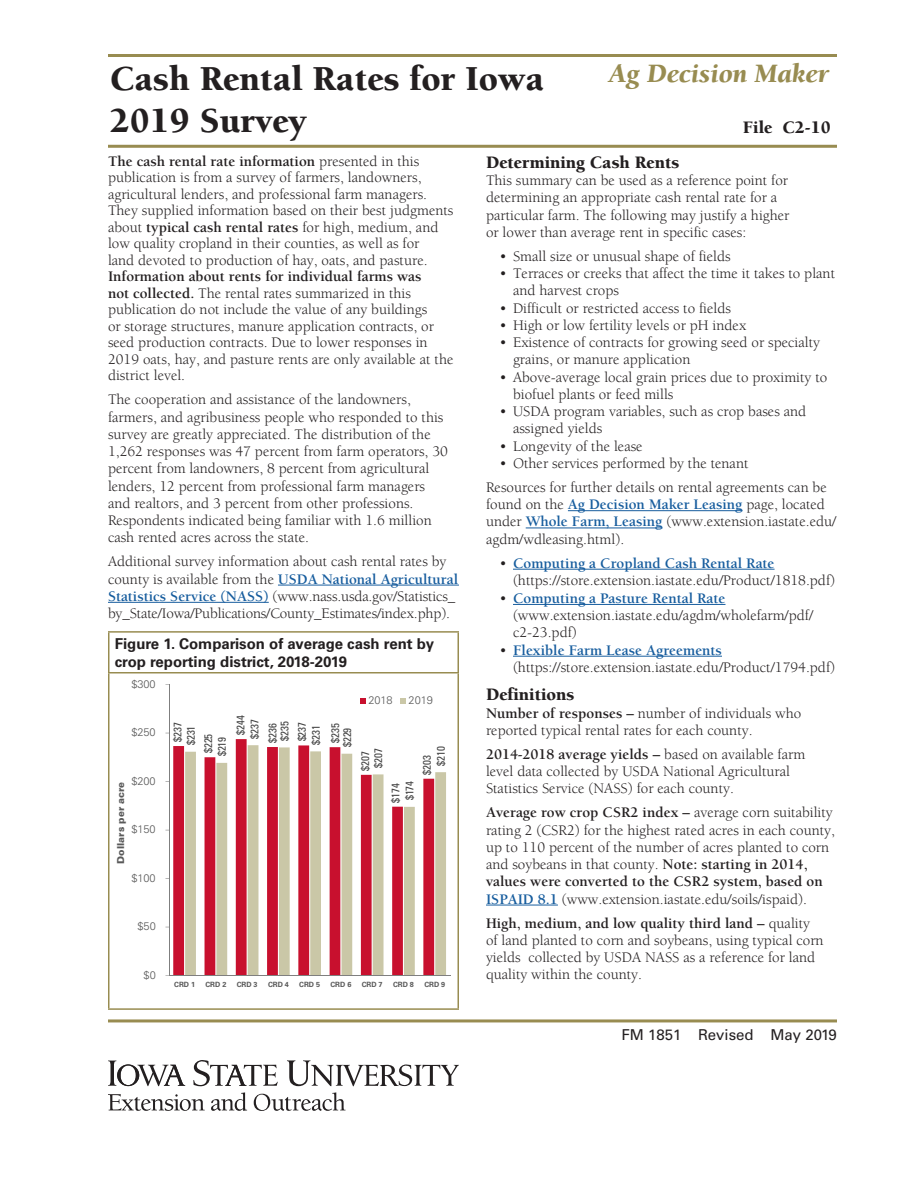
<style>
.page{position:relative;width:918px;height:1188px;background:#fff}
.page>*{position:absolute;margin:0;border:0;box-sizing:border-box;transform-origin:0 0}
.t1{font:900 36px/42px "Berkeley Std";color:#231f20}
.t2{font:italic 900 27.3px "Berkeley Std";color:#988c51}
.Heading{font:900 18px "Berkeley Std";color:#231f20}
.Text{font:15px/17.2px "Berkeley Std";color:#231f20}
.Drop_cap{font:15px/16.5px "Berkeley Std";color:#231f20}
.t3{font:700 15px/18px "Univers LT Std";color:#231f20}
.t4{font:15px "Univers LT Std";color:#231f20}
.t5{font:condensed 10.95px "Univers LT Std";color:#404040}
.t6{font:300 10.95px "Univers LT Std";color:#595959}
.t7{font:900 9.6px "Univers LT Std";color:#595959}
.t8{font:700 7.2px "Univers LT Std";color:#595959}
.s1{font-weight:700}
.s2{font-weight:700;color:#175d9e}
</style>
<div class="page">
<svg style="left:108px;top:1060px;width:351px;height:51px"></svg>
<hr style="left:108px;top:1019px;width:729px;height:3px;background:#988c51">
<hr style="left:108px;top:145px;width:729px;height:3px;background:#988c51">
<hr style="left:108px;top:54px;width:729px;height:3px;background:#988c51">
<hr style="left:278px;top:585px;width:181px;height:1px;background:#175d9e">
<hr style="left:108px;top:602px;width:161px;height:1px;background:#175d9e">
<hr style="left:568px;top:510px;width:174px;height:1px;background:#175d9e">
<hr style="left:526px;top:528px;width:137px;height:1px;background:#175d9e">
<hr style="left:513px;top:569px;width:262px;height:1px;background:#175d9e">
<hr style="left:513px;top:604px;width:213px;height:1px;background:#175d9e">
<hr style="left:513px;top:656px;width:209px;height:1px;background:#175d9e">
<hr style="left:486px;top:905px;width:72px;height:1px;background:#175d9e">
<hr style="left:108px;top:631px;width:351px;height:2px;background:#988c51">
<hr style="left:108px;top:633px;width:2px;height:39px;background:#988c51">
<hr style="left:458px;top:633px;width:1px;height:39px;background:#988c51">
<hr style="left:108px;top:672px;width:351px;height:2px;background:#988c51">
<hr style="left:108px;top:674px;width:2px;height:334px;background:#988c51">
<hr style="left:458px;top:674px;width:1px;height:334px;background:#988c51">
<hr style="left:108px;top:1008px;width:351px;height:2px;background:#988c51">
<svg style="left:173px;top:739px;width:74px;height:236px;fill:#c8102e"></svg>
<svg style="left:185px;top:745px;width:261px;height:230px"></svg>
<hr style="left:169px;top:685px;width:1px;height:291px;background:#7f7f7f">
<hr style="left:169px;top:975px;width:281px;height:1px;background:#7f7f7f">
<svg style="left:360px;top:698px;width:6px;height:6px"></svg>
<svg style="left:400px;top:698px;width:6px;height:6px"></svg>
<h1 class="t1" style="left:110px;top:59px;width:436px">Cash Rental Rates for Iowa<br>2019 Survey</h1>
<h2 class="t2" style="left:609px;top:59px;width:221px">Ag Decision Maker</h2>
<p class="Heading" style="left:743px;top:117px;width:89px">File C2-10</p>
<p class="Drop_cap" style="left:108px;top:153px;width:347px"><span class="s1">The cash rental rate information</span> presented in this publication is from a survey of farmers, landowners, agricultural lenders, and professional farm managers.<br>They supplied information based on their best judgments about <span class="s1">typical cash rental rates</span> for high, medium, and low quality cropland in their counties, as well as for<br>land devoted to production of hay, oats, and pasture.<br><span class="s1">Information about rents for individual farms was<br>not collected.</span> The rental rates summarized in this publication do not include the value of any buildings<br>or storage structures, manure application contracts, or seed production contracts. Due to lower responses in 2019 oats, hay, and pasture rents are only available at the district level.</p>
<p class="Text" style="left:108px;top:391px;width:342px">The cooperation and assistance of the landowners, farmers, and agribusiness people who responded to this survey are greatly appreciated. The distribution of the 1,262 responses was 47 percent from farm operators, 30 percent from landowners, 8 percent from agricultural lenders, 12 percent from professional farm managers and realtors, and 3 percent from other professions.<br>Respondents indicated being familiar with 1.6 million cash rented acres across the state.</p>
<p class="Text" style="left:108px;top:553px;width:352px">Additional survey information about cash rental rates by county is available from the <span class="s2">USDA National Agricultural Statistics Service (NASS)</span> (www.nass.usda.gov/Statistics_ by_State/Iowa/Publications/County_Estimates/index.php).</p>
<p class="t3" style="left:115px;top:635px;width:321px">Figure 1. Comparison of average cash rent by crop reporting district, 2018-2019</p>
<p class="t6" style="left:131px;top:677px;width:26px">$300</p>
<p class="t6" style="left:131px;top:726px;width:26px">$250</p>
<p class="t6" style="left:131px;top:775px;width:26px">$200</p>
<p class="t7" style="left:115px;top:864px;width:83px;rotate:-90deg">Dollars per acre</p>
<p class="t6" style="left:131px;top:823px;width:26px">$150</p>
<p class="t6" style="left:131px;top:871px;width:26px">$100</p>
<p class="t6" style="left:138px;top:920px;width:20px">$50</p>
<p class="t6" style="left:144px;top:969px;width:14px">$0</p>
<p class="t5" style="left:171px;top:742px;width:21px;rotate:-90deg">$237</p>
<p class="t5" style="left:184px;top:745px;width:21px;rotate:-90deg">$231</p>
<p class="t5" style="left:201px;top:753px;width:21px;rotate:-90deg">$225</p>
<p class="t5" style="left:215px;top:756px;width:21px;rotate:-90deg">$219</p>
<p class="t5" style="left:234px;top:735px;width:21px;rotate:-90deg">$244</p>
<p class="t5" style="left:266px;top:743px;width:21px;rotate:-90deg">$236</p>
<p class="t5" style="left:295px;top:741px;width:21px;rotate:-90deg">$237</p>
<p class="t5" style="left:328px;top:743px;width:21px;rotate:-90deg">$235</p>
<p class="t5" style="left:248px;top:739px;width:21px;rotate:-90deg">$237</p>
<p class="t5" style="left:278px;top:741px;width:21px;rotate:-90deg">$235</p>
<p class="t5" style="left:309px;top:745px;width:21px;rotate:-90deg">$231</p>
<p class="t5" style="left:340px;top:747px;width:21px;rotate:-90deg">$229</p>
<p class="t6" style="left:368px;top:694px;width:26px">2018</p>
<p class="t6" style="left:409px;top:694px;width:26px">2019</p>
<p class="t5" style="left:371px;top:768px;width:21px;rotate:-90deg">$207</p>
<p class="t5" style="left:358px;top:771px;width:21px;rotate:-90deg">$207</p>
<p class="t5" style="left:403px;top:800px;width:21px;rotate:-90deg">$174</p>
<p class="t5" style="left:389px;top:803px;width:21px;rotate:-90deg">$174</p>
<p class="t5" style="left:434px;top:766px;width:21px;rotate:-90deg">$210</p>
<p class="t5" style="left:420px;top:775px;width:21px;rotate:-90deg">$203</p>
<p class="t8" style="left:174px;top:980px;width:22px">CRD 1</p>
<p class="t8" style="left:206px;top:980px;width:22px">CRD 2</p>
<p class="t8" style="left:237px;top:980px;width:22px">CRD 3</p>
<p class="t8" style="left:268px;top:980px;width:22px">CRD 4</p>
<p class="t8" style="left:299px;top:980px;width:22px">CRD 5</p>
<p class="t8" style="left:331px;top:980px;width:22px">CRD 6</p>
<p class="t8" style="left:362px;top:980px;width:22px">CRD 7</p>
<p class="t8" style="left:393px;top:980px;width:22px">CRD 8</p>
<p class="t8" style="left:424px;top:980px;width:22px">CRD 9</p>
<h1 class="Heading" style="left:486px;top:153px;width:195px">Determining Cash Rents</h1>
<p class="Text" style="left:486px;top:172px;width:305px">This summary can be used as a reference point for determining an appropriate cash rental rate for a particular farm. The following may justify a higher or lower than average rent in specific cases:</p>
<p class="Drop_cap" style="left:500px;top:248px;width:233px">• Small size or unusual shape of fields</p>
<p class="Drop_cap" style="left:513px;top:265px;width:324px;line-height:17.2px;text-indent:-14px">• Terraces or creeks that affect the time it takes to plant and harvest crops</p>
<p class="Drop_cap" style="left:500px;top:300px;width:233px">• Difficult or restricted access to fields</p>
<p class="Drop_cap" style="left:500px;top:317px;width:248px">• High or low fertility levels or pH index</p>
<p class="Drop_cap" style="left:513px;top:334px;width:309px;line-height:17.2px;text-indent:-14px">• Existence of contracts for growing seed or specialty grains, or manure application</p>
<p class="Drop_cap" style="left:513px;top:369px;width:316px;line-height:17.2px;text-indent:-14px">• Above-average local grain prices due to proximity to biofuel plants or feed mills</p>
<p class="Drop_cap" style="left:513px;top:403px;width:295px;line-height:17.2px;text-indent:-14px">• USDA program variables, such as crop bases and assigned yields</p>
<p class="Drop_cap" style="left:500px;top:438px;width:145px">• Longevity of the lease</p>
<p class="Drop_cap" style="left:500px;top:455px;width:251px">• Other services performed by the tenant</p>
<p class="Text" style="left:486px;top:479px;width:352px">Resources for further details on rental agreements can be found on the <span class="s2">Ag Decision Maker Leasing</span> page, located under <span class="s2">Whole Farm, Leasing</span> (www.extension.iastate.edu/ agdm/wdleasing.html).</p>
<p class="Drop_cap" style="left:513px;top:555px;width:324px;line-height:17.2px;text-indent:-14px">• <span class="s2">Computing a Cropland Cash Rental Rate </span>(https://store.extension.iastate.edu/Product/1818.pdf)</p>
<p class="Drop_cap" style="left:513px;top:590px;width:302px;line-height:17.2px;text-indent:-14px">• <span class="s2">Computing a Pasture Rental Rate </span>(www.extension.iastate.edu/agdm/wholefarm/pdf/ c2-23.pdf)</p>
<p class="Drop_cap" style="left:513px;top:642px;width:324px;line-height:17.2px;text-indent:-14px">• <span class="s2">Flexible Farm Lease Agreements </span>(https://store.extension.iastate.edu/Product/1794.pdf)</p>
<h1 class="Heading" style="left:486px;top:685px;width:90px">Definitions</h1>
<p class="Text" style="left:486px;top:704px;width:317px"><span class="s1">Number of responses –</span> number of individuals who reported typical rental rates for each county.</p>
<p class="Text" style="left:486px;top:746px;width:321px"><span class="s1">2014-2018 average yields –</span> based on available farm level data collected by USDA National Agricultural<br>Statistics Service (NASS) for each county.</p>
<p class="Text" style="left:486px;top:804px;width:351px"><span class="s1">Average row crop CSR2 index –</span> average corn suitability rating 2 (CSR2) for the highest rated acres in each county, up to 110 percent of the number of acres planted to corn and soybeans in that county. <span class="s1">Note: starting in 2014, values were converted to the CSR2 system, based on </span><span class="s2">ISPAID 8.1</span> (www.extension.iastate.edu/soils/ispaid).</p>
<p class="Text" style="left:486px;top:914px;width:339px"><span class="s1">High, medium, and low quality third land –</span> quality of land planted to corn and soybeans, using typical corn yields collected by USDA NASS as a reference for land quality within the county.</p>
<p class="t4" style="left:622px;top:1026px;width:217px">FM 1851 Revised May 2019</p>
</div>
